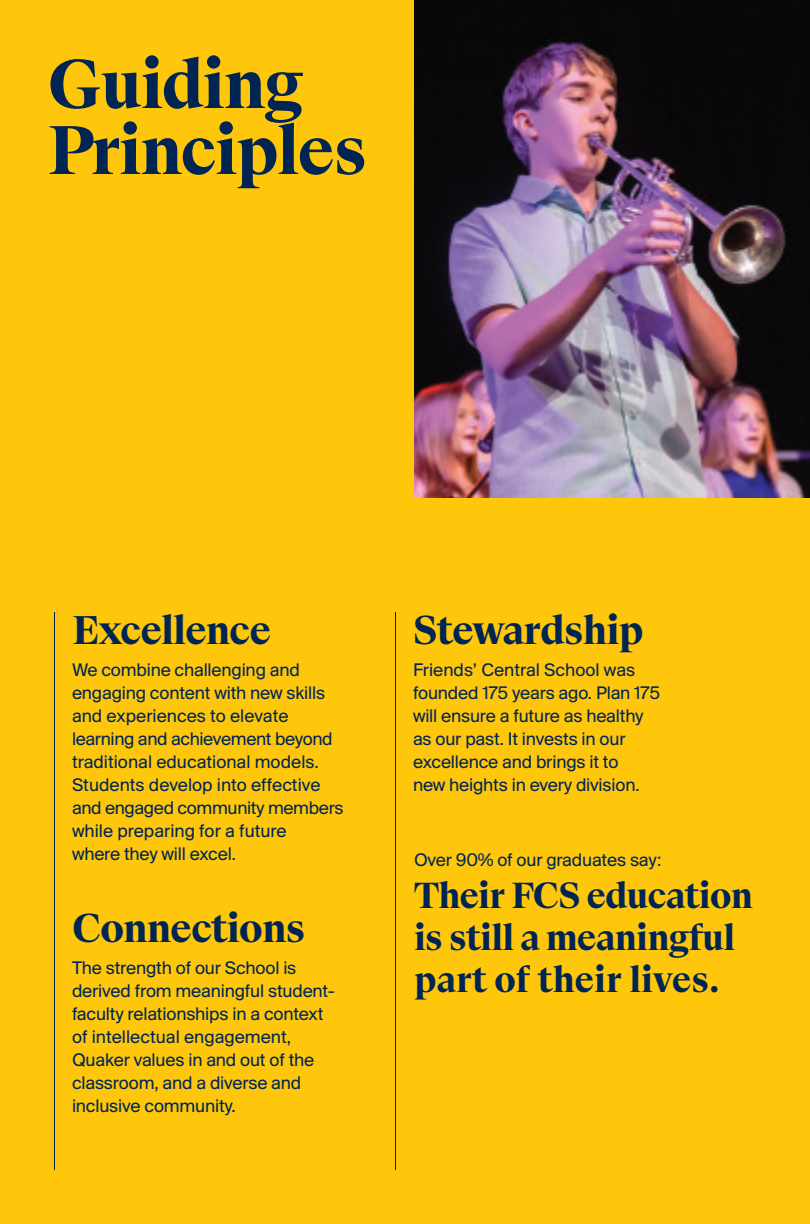
<style>
.page{position:relative;width:810px;height:1224px;background:#fec70c}
.page>*{position:absolute;margin:0;border:0;box-sizing:border-box;transform-origin:0 0}
.head_1_serif{font:700 72px/66px "Suisse BP Serif";letter-spacing:-.02em;color:#002553}
.intro_1{font:700 42px "Suisse BP Serif";letter-spacing:-.02em;color:#002553}
.intro_1-2{font:700 38px/42px "Suisse BP Serif";letter-spacing:-.02em;color:#002553}
.copy_standard{font:19px/23px "Suisse BP Intl";letter-spacing:-.01em;color:#002553}
</style>
<div class="page">
<hr style="left:54px;top:612px;width:1px;height:558px;background:#002553">
<hr style="left:395px;top:612px;width:1px;height:558px;background:#002553">
<img style="left:414px;top:0;width:396px;height:497px">
<p class="head_1_serif" style="left:48px;top:51px;width:321px">Guiding<br>Principles</p>
<p class="intro_1" style="left:72px;top:603px;width:201px">Excellence</p>
<p class="copy_standard" style="left:72px;top:657px;width:273px">We combine challenging and engaging content with new skills and experiences to elevate learning and achievement beyond traditional educational models.<br>Students develop into effective and engaged community members while preparing for a future<br>where they will excel.</p>
<p class="intro_1" style="left:72px;top:901px;width:235px">Connections</p>
<p class="copy_standard" style="left:72px;top:955px;width:264px">The strength of our School is derived from meaningful student&shy;faculty relationships in a context of intellectual engagement,<br>Quaker values in and out of the classroom, and a diverse and inclusive community.</p>
<p class="intro_1" style="left:413px;top:603px;width:232px">Stewardship</p>
<p class="copy_standard" style="left:413px;top:657px;width:249px">Friends’ Central School was founded 175 years ago. Plan 175 will ensure a future as healthy as our past. It invests in our excellence and brings it to<br>new heights in every division.</p>
<p class="copy_standard" style="left:414px;top:848px;width:249px">Over 90% of our graduates say:</p>
<p class="intro_1-2" style="left:414px;top:874px;width:340px">Their FCS education is still a meaningful part of their lives.</p>
</div>
